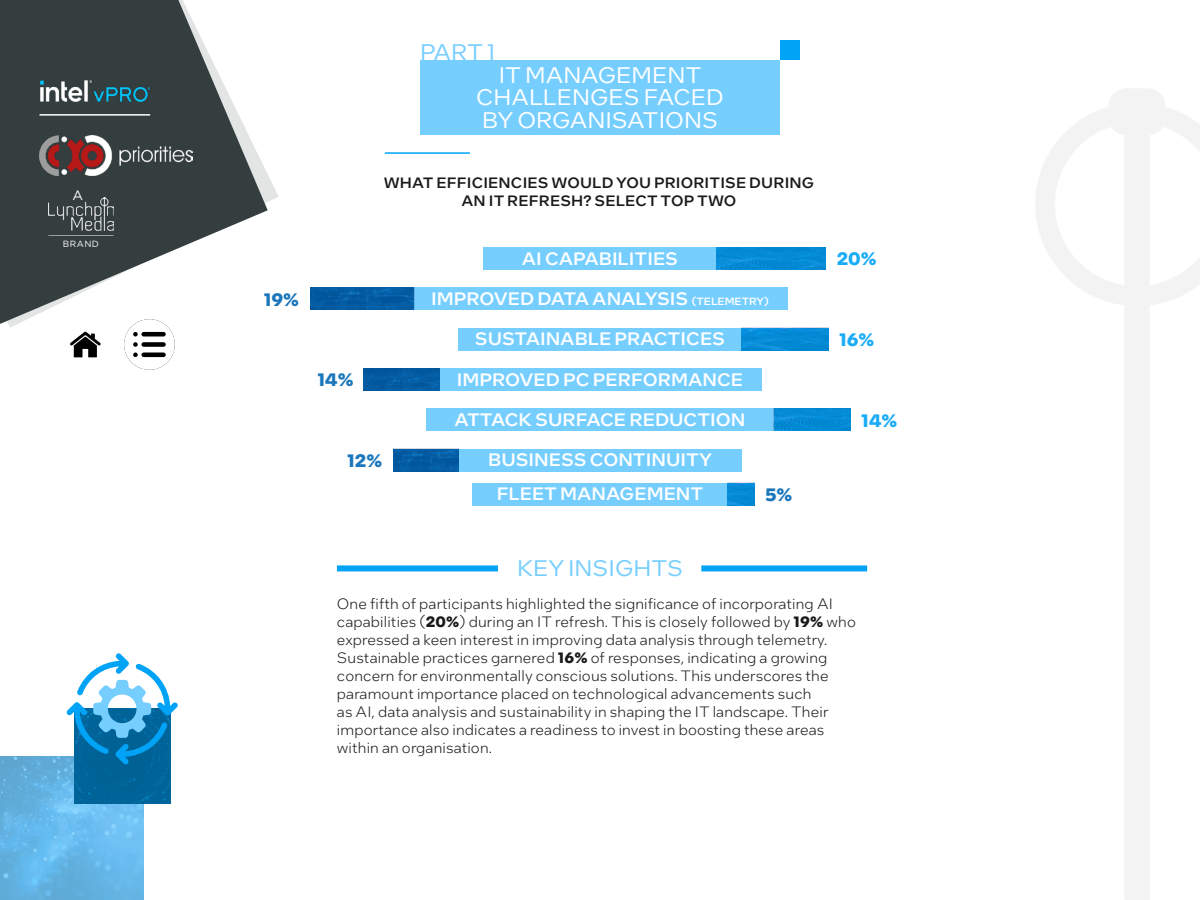
<style>
.page{position:relative;width:1200px;height:900px;background:#fff}
.page>*{position:absolute;margin:0;border:0;box-sizing:border-box;transform-origin:0 0}
.t1{font:22.5px/22.5px "Intel One Text";color:#fff;text-align:center}
.t2{font:22.5px "Intel One Text";color:#76ceff}
.t3{font:500 18px/34px "Intel One Text";color:#fff;text-align:center}
.t4{font:700 18px "Intel One Text";color:#1a77bc}
.t5{font:700 18px "Intel One Text";color:#1aacf7}
.t6{font:300 15px/18px "Intel One Text";letter-spacing:.01em;color:#1a1a1a}
.t7{font:500 15px/18px "Intel One Text";letter-spacing:.01em;color:#1a1a1a;text-align:center}
.t8{font:13.5px "Gotham";color:#fff}
.t9{font:9px "Gotham";letter-spacing:.05em;color:#fff}
.s1{font-size:10.5px}
.s2{font-weight:700}
</style>
<div class="page">
<svg style="left:0;top:0;width:268px;height:327px;fill:#353e3f"></svg>
<img style="left:39px;top:135px;width:154px;height:40px">
<hr style="left:39px;top:114px;width:111px;height:2px;background:#fff">
<img style="left:48px;top:197px;width:66px;height:33px">
<svg style="left:48px;top:235px;width:66px;height:1px"></svg>
<img style="left:39px;top:81px;width:111px;height:20px">
<img style="left:0;top:756px;width:144px;height:144px">
<img style="left:75px;top:764px;width:96px;height:40px">
<svg style="left:66px;top:653px;width:112px;height:111px"></svg>
<div style="left:420px;top:60px;width:360px;height:75px;background:#76ceff"></div>
<div style="left:780px;top:40px;width:20px;height:20px;background:#00a3f6"></div>
<hr style="left:385px;top:152px;width:85px;height:2px;background:#00a3f6">
<div style="left:413px;top:287px;width:374px;height:23px;background:#76ceff"></div>
<div style="left:426px;top:408px;width:348px;height:23px;background:#76ceff"></div>
<div style="left:458px;top:328px;width:284px;height:22px;background:#76ceff"></div>
<div style="left:439px;top:368px;width:322px;height:23px;background:#76ceff"></div>
<div style="left:483px;top:247px;width:234px;height:23px;background:#76ceff"></div>
<div style="left:458px;top:449px;width:284px;height:22px;background:#76ceff"></div>
<div style="left:473px;top:483px;width:254px;height:22px;background:#76ceff"></div>
<img style="left:727px;top:483px;width:28px;height:22px">
<img style="left:393px;top:449px;width:66px;height:22px">
<img style="left:774px;top:408px;width:76px;height:23px">
<img style="left:363px;top:368px;width:77px;height:23px">
<img style="left:741px;top:328px;width:87px;height:22px">
<img style="left:311px;top:287px;width:103px;height:23px">
<img style="left:717px;top:247px;width:109px;height:23px">
<div style="left:337px;top:565px;width:161px;height:6px;background:#00a3f6"></div>
<div style="left:701px;top:565px;width:166px;height:6px;background:#00a3f6"></div>
<svg style="left:60px;top:319px;width:51px;height:39px"></svg>
<svg style="left:124px;top:319px;width:51px;height:51px"></svg>
<p class="t8" style="left:72px;top:186px;width:12px">A</p>
<p class="t9" style="left:63px;top:238px;width:37px">BRAND</p>
<h1 class="t2" style="left:420px;top:37px;width:77px">PART 1</h1>
<h1 class="t1" style="left:476px;top:63px;width:249px">IT MANAGEMENT<br>CHALLENGES FACED<br>BY ORGANISATIONS</h1>
<p class="t4" style="left:264px;top:287px;width:37px">19%</p>
<p class="t7" style="left:384px;top:174px;width:432px">WHAT EFFICIENCIES WOULD YOU PRIORITISE DURING<br>AN IT REFRESH? SELECT TOP TWO</p>
<p class="t3" style="left:522px;top:241px;width:158px">AI CAPABILITIES</p>
<p class="t4" style="left:317px;top:367px;width:38px">14%</p>
<p class="t4" style="left:347px;top:448px;width:37px">12%</p>
<p class="t3" style="left:431px;top:281px;width:339px">IMPROVED DATA ANALYSIS <span class="s1">(TELEMETRY)</span></p>
<p class="t3" style="left:475px;top:321px;width:252px">SUSTAINABLE PRACTICES</p>
<p class="t3" style="left:457px;top:362px;width:288px">IMPROVED PC PERFORMANCE</p>
<p class="t3" style="left:454px;top:402px;width:293px">ATTACK SURFACE REDUCTION</p>
<p class="t3" style="left:488px;top:442px;width:225px">BUSINESS CONTINUITY<br>FLEET MANAGEMENT</p>
<p class="t4" style="left:765px;top:482px;width:29px">5%</p>
<p class="t5" style="left:837px;top:246px;width:41px">20%</p>
<p class="t5" style="left:839px;top:327px;width:37px">16%</p>
<p class="t5" style="left:861px;top:408px;width:38px">14%</p>
<h1 class="t2" style="left:517px;top:554px;width:167px">KEY INSIGHTS</h1>
<p class="t6" style="left:337px;top:595px;width:520px">One fifth of participants highlighted the significance of incorporating AI capabilities (<span class="s2">20%</span>) during an IT refresh. This is closely followed by <span class="s2">19%</span> who expressed a keen interest in improving data analysis through telemetry.<br>Sustainable practices garnered <span class="s2">16%</span> of responses, indicating a growing concern for environmentally conscious solutions. This underscores the paramount importance placed on technological advancements such<br>as AI, data analysis and sustainability in shaping the IT landscape. Their importance also indicates a readiness to invest in boosting these areas within an organisation.</p>
</div>
